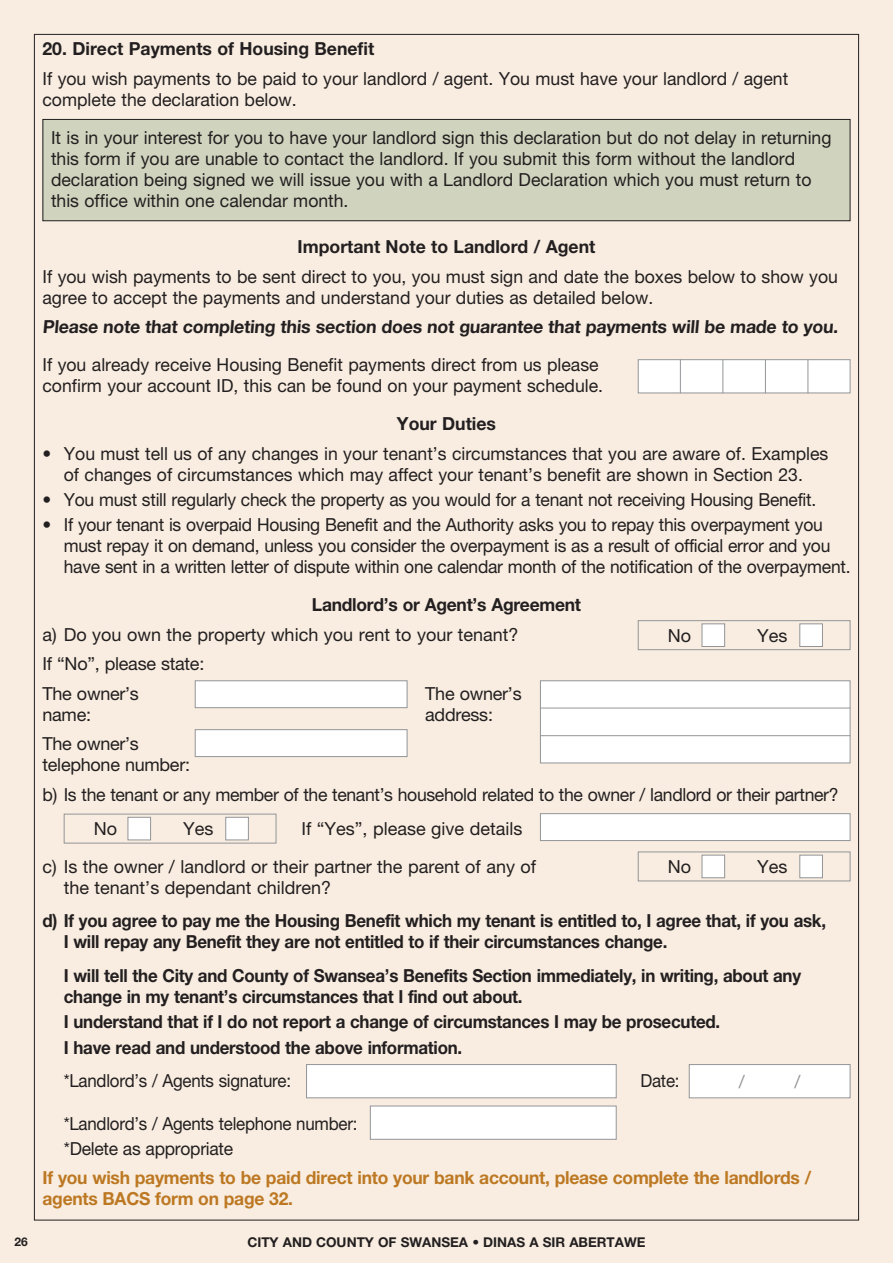
<style>
.page{position:relative;width:893px;height:1263px;background:#f8ede0}
.page>*{position:absolute;margin:0;border:0;box-sizing:border-box;transform-origin:0 0}
.t1{font:18px/21px "Helvetica Neue LT Std";color:#231f20}
.t2{font:700 18px/21px "Helvetica Neue LT Std";letter-spacing:-.015em;color:#231f20;scale:.94 1}
.t3{font:700 18px "Helvetica Neue LT Std";letter-spacing:-.015em;color:#231f20}
.t4{font:18px/33.8px "Helvetica Neue LT Std";letter-spacing:-.02em;color:#231f20}
.t5{font:700 18px/21px "Helvetica Neue LT Std";letter-spacing:-.015em;color:#bd7823}
.t6{font:18px/25.2px "Helvetica Neue LT Std";color:#231f20;scale:.94 1}
.t7{font:18px "Helvetica Neue LT Std";color:#939598}
.t8{font:700 13.5px "Helvetica Neue LT Std";color:#231f20}
.t9{font:700 12px "Helvetica Neue LT Std";color:#231f20}
</style>
<div class="page">
<div style="left:43px;top:119px;width:807px;height:102px;background:#d0d4be"></div>
<div style="left:43px;top:119px;width:807px;height:102px;border:1px solid #231f20"></div>
<div style="left:638px;top:359px;width:212px;height:34px;background:#fff;border:1px solid #939598"></div>
<hr style="left:680px;top:359px;width:1px;height:34px;background:#939598">
<hr style="left:723px;top:359px;width:1px;height:34px;background:#939598">
<hr style="left:765px;top:359px;width:1px;height:34px;background:#939598">
<hr style="left:808px;top:359px;width:1px;height:34px;background:#939598">
<div style="left:540px;top:680px;width:310px;height:83px;background:#fff;border:1px solid #939598"></div>
<hr style="left:540px;top:708px;width:310px;height:1px;background:#939598">
<hr style="left:540px;top:735px;width:310px;height:1px;background:#939598">
<div style="left:195px;top:680px;width:212px;height:28px;background:#fff;border:1px solid #939598"></div>
<div style="left:195px;top:729px;width:212px;height:28px;background:#fff;border:1px solid #939598"></div>
<div style="left:540px;top:813px;width:310px;height:28px;background:#fff;border:1px solid #939598"></div>
<div style="left:638px;top:620px;width:212px;height:30px;border:1px solid #939598"></div>
<div style="left:702px;top:623px;width:23px;height:24px;background:#fff;border:1px solid #939598"></div>
<div style="left:799px;top:623px;width:24px;height:24px;background:#fff;border:1px solid #939598"></div>
<div style="left:64px;top:814px;width:212px;height:29px;border:1px solid #939598"></div>
<div style="left:128px;top:817px;width:23px;height:23px;background:#fff;border:1px solid #939598"></div>
<div style="left:225px;top:817px;width:24px;height:23px;background:#fff;border:1px solid #939598"></div>
<div style="left:638px;top:851px;width:212px;height:30px;border:1px solid #939598"></div>
<div style="left:702px;top:855px;width:23px;height:23px;background:#fff;border:1px solid #939598"></div>
<div style="left:799px;top:855px;width:24px;height:23px;background:#fff;border:1px solid #939598"></div>
<div style="left:689px;top:1064px;width:161px;height:34px;background:#fff"></div>
<div style="left:689px;top:1064px;width:161px;height:34px;border:1px solid #939598"></div>
<div style="left:306px;top:1064px;width:311px;height:34px;background:#fff;border:1px solid #939598"></div>
<div style="left:370px;top:1106px;width:247px;height:34px;background:#fff;border:1px solid #939598"></div>
<p class="t3" style="left:43px;top:38px;width:333px">20. Direct Payments of Housing Benefit</p>
<p class="t1" style="left:43px;top:68px;width:747px">If you wish payments to be paid to your landlord / agent. You must have your landlord / agent complete the declaration below.</p>
<p class="t1" style="left:51px;top:127px;width:782px">It is in your interest for you to have your landlord sign this declaration but do not delay in returning this form if you are unable to contact the landlord. If you submit this form without the landlord declaration being signed we will issue you with a Landlord Declaration which you must return to this office within one calendar month.</p>
<p class="t3" style="left:298px;top:236px;width:299px">Important Note to Landlord / Agent</p>
<p class="t1" style="left:43px;top:266px;width:797px">If you wish payments to be sent direct to you, you must sign and date the boxes below to show you agree to accept the payments and understand your duties as detailed below.</p>
<p class="t3" style="left:43px;top:316px;width:799px">Please note that completing this section does not guarantee that payments will be made to you.</p>
<p class="t1" style="left:43px;top:354px;width:562px">If you already receive Housing Benefit payments direct from us please confirm your account ID, this can be found on your payment schedule.</p>
<p class="t3" style="left:397px;top:413px;width:101px">Your Duties</p>
<p class="t1" style="left:43px;top:443px;width:787px;text-align:center">• You must tell us of any changes in your tenant’s circumstances that you are aware of. Examples of changes of circumstances which may affect your tenant’s benefit are shown in Section 23.</p>
<p class="t1" style="left:43px;top:489px;width:775px">• You must still regularly check the property as you would for a tenant not receiving Housing Benefit.</p>
<p class="t1" style="left:64px;top:514px;width:788px;text-indent:-21px">• If your tenant is overpaid Housing Benefit and the Authority asks you to repay this overpayment you must repay it on demand, unless you consider the overpayment is as a result of official error and you have sent in a written letter of dispute within one calendar month of the notification of the overpayment.</p>
<p class="t3" style="left:312px;top:594px;width:271px">Landlord’s or Agent’s Agreement</p>
<p class="t1" style="left:43px;top:619px;width:478px;line-height:29.5px">a) Do you own the property which you rent to your tenant?<br>If “No”, please state:<br>The owner’s</p>
<p class="t1" style="left:668px;top:624px;width:25px">No</p>
<p class="t1" style="left:757px;top:624px;width:32px">Yes</p>
<p class="t1" style="left:425px;top:683px;width:98px">The owner’s</p>
<p class="t1" style="left:43px;top:704px;width:50px">name:</p>
<p class="t1" style="left:425px;top:704px;width:69px">address:</p>
<p class="t1" style="left:43px;top:733px;width:149px">The owner’s telephone number:</p>
<p class="t4" style="left:301px;top:777px;width:539px;text-indent:-259px">b) Is the tenant or any member of the tenant’s household related to the owner / landlord or their partner?<br>If “Yes”, please give details</p>
<p class="t1" style="left:64px;top:855px;width:474px;text-indent:-21px">c) Is the owner / landlord or their partner the parent of any of the tenant’s dependant children?</p>
<p class="t2" style="left:64px;top:910px;width:812px;text-indent:-21px">d) If you agree to pay me the Housing Benefit which my tenant is entitled to, I agree that, if you ask,<br>I will repay any Benefit they are not entitled to if their circumstances change.</p>
<p class="t2" style="left:64px;top:965px;width:786px">I will tell the City and County of Swansea’s Benefits Section immediately, in writing, about any change in my tenant’s circumstances that I find out about.</p>
<p class="t2" style="left:64px;top:1009px;width:700px;line-height:25.2px">I understand that if I do not report a change of circumstances I may be prosecuted.<br>I have read and understood the above information.</p>
<p class="t6" style="left:64px;top:1068px;width:243px">*Landlord’s / Agents signature:</p>
<p class="t6" style="left:640px;top:1068px;width:43px">Date:</p>
<p class="t6" style="left:64px;top:1110px;width:314px">*Landlord’s / Agents telephone number: *Delete as appropriate</p>
<p class="t5" style="left:43px;top:1167px;width:770px">If you wish payments to be paid direct into your bank account, please complete the landlords / agents BACS form on page 32.</p>
<p class="t1" style="left:94px;top:818px;width:25px">No</p>
<p class="t1" style="left:183px;top:818px;width:32px">Yes</p>
<p class="t1" style="left:668px;top:856px;width:25px">No</p>
<p class="t1" style="left:757px;top:856px;width:32px">Yes</p>
<p class="t7" style="left:739px;top:1070px;width:7px">/</p>
<p class="t7" style="left:794px;top:1070px;width:7px">/</p>
<p class="t9" style="left:15px;top:1234px;width:15px">26</p>
<p class="t8" style="left:247px;top:1233px;width:400px">CITY AND COUNTY OF SWANSEA • DINAS A SIR ABERTAWE</p>
</div>
